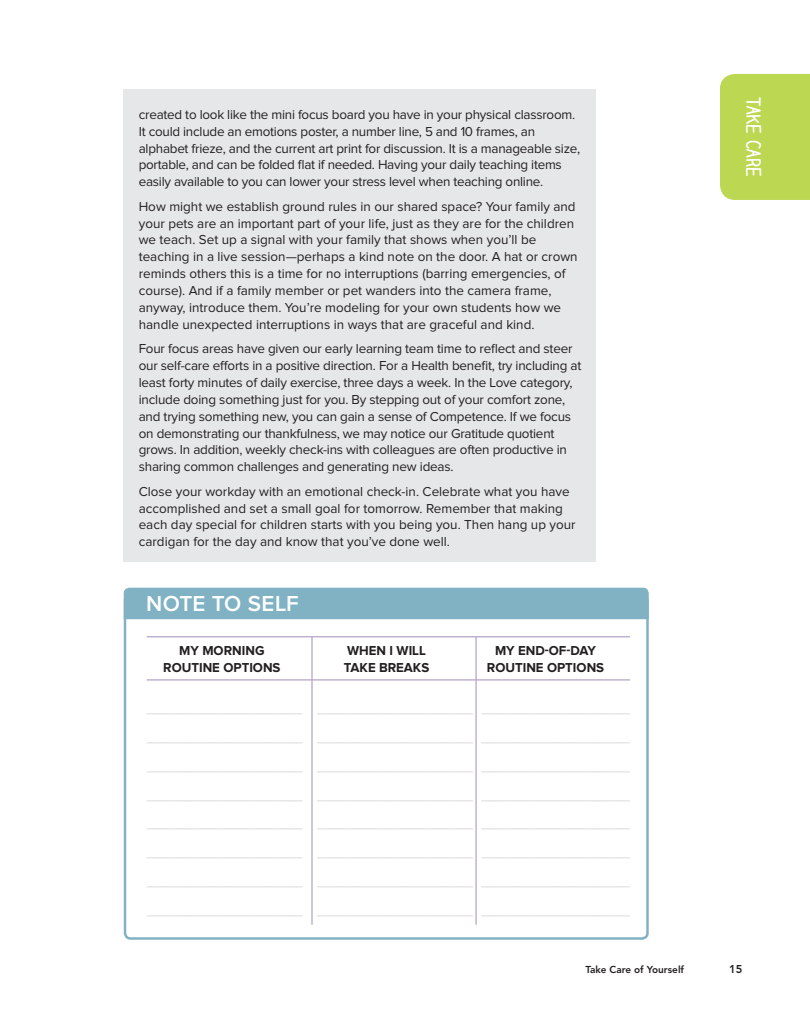
<style>
.page{position:relative;width:810px;height:1035px;background:#fff}
.page>*{position:absolute;margin:0;border:0;box-sizing:border-box;transform-origin:0 0}
.SE4_TI{font:600 22.5px "Proxima Nova";color:#fff}
.t1{font:700 18.75px "Claire Hand";letter-spacing:.005em;color:#fff}
.SE6_TEXT{font:13.5px/16.9px "Proxima Nova";letter-spacing:-.015em;color:#231f20}
.SE4_TEXT{font:13.5px "Proxima Nova";color:#d1d2d4}
.SE4_TEXT-2{font:700 13.5px/17.5px "Proxima Nova";color:#231f20;text-align:center}
.t2{font:800 11.25px "Avenir LT Std";color:#231f20}
.t3{font:800 10px "Avenir LT Std";color:#231f20}
</style>
<div class="page">
<div style="left:720px;top:74px;width:90px;height:126px;background:#bcd752"></div>
<div style="left:124px;top:89px;width:472px;height:473px;background:#e6e7e9"></div>
<hr style="left:147px;top:636px;width:165px;height:1px;background:#a18db8">
<hr style="left:312px;top:636px;width:164px;height:1px;background:#a18db8">
<hr style="left:476px;top:636px;width:154px;height:1px;background:#a18db8">
<hr style="left:147px;top:680px;width:165px;height:1px;background:#a18db8">
<hr style="left:312px;top:680px;width:164px;height:1px;background:#a18db8">
<hr style="left:476px;top:680px;width:154px;height:1px;background:#a18db8">
<hr style="left:312px;top:637px;width:1px;height:43px;background:#a18db8">
<hr style="left:312px;top:680px;width:1px;height:245px;background:#a18db8">
<hr style="left:476px;top:637px;width:1px;height:43px;background:#a18db8">
<hr style="left:476px;top:680px;width:1px;height:245px;background:#a18db8">
<div style="left:124px;top:588px;width:525px;height:31px;background:#80b2c4"></div>
<p class="SE6_TEXT" style="left:139px;top:106px;width:443px">created to look like the mini focus board you have in your physical classroom.<br>It could include an emotions poster, a number line, 5 and 10 frames, an alphabet frieze, and the current art print for discussion. It is a manageable size, portable, and can be folded flat if needed. Having your daily teaching items easily available to you can lower your stress level when teaching online.</p>
<p class="SE6_TEXT" style="left:139px;top:198px;width:440px">How might we establish ground rules in our shared space? Your family and your pets are an important part of your life, just as they are for the children we teach. Set up a signal with your family that shows when you’ll be teaching in a live session—perhaps a kind note on the door. A hat or crown reminds others this is a time for no interruptions (barring emergencies, of course). And if a family member or pet wanders into the camera frame, anyway, introduce them. You’re modeling for your own students how we handle unexpected interruptions in ways that are graceful and kind.</p>
<p class="SE6_TEXT" style="left:139px;top:341px;width:444px">Four focus areas have given our early learning team time to reflect and steer our self-care efforts in a positive direction. For a Health benefit, try including at least forty minutes of daily exercise, three days a week. In the Love category, include doing something just for you. By stepping out of your comfort zone, and trying something new, you can gain a sense of Competence. If we focus on demonstrating our thankfulness, we may notice our Gratitude quotient grows. In addition, weekly check-ins with colleagues are often productive in sharing common challenges and generating new ideas.</p>
<p class="SE6_TEXT" style="left:139px;top:483px;width:438px">Close your workday with an emotional check-in. Celebrate what you have accomplished and set a small goal for tomorrow. Remember that making each day special for children starts with you being you. Then hang up your cardigan for the day and know that you’ve done well.</p>
<p class="SE4_TI" style="left:146px;top:593px;width:154px">NOTE TO SELF</p>
<p class="SE4_TEXT-2" style="left:163px;top:642px;width:119px">MY MORNING<br>ROUTINE OPTIONS</p>
<p class="SE4_TEXT-2" style="left:344px;top:642px;width:87px;text-align:left">WHEN I WILL<br>TAKE BREAKS</p>
<p class="SE4_TEXT-2" style="left:487px;top:642px;width:119px">MY END-OF-DAY<br>ROUTINE OPTIONS</p>
<p class="SE4_TEXT" style="left:147px;top:703px;width:157px">_____________________</p>
<p class="SE4_TEXT" style="left:147px;top:731px;width:157px">_____________________</p>
<p class="SE4_TEXT" style="left:147px;top:760px;width:157px">_____________________</p>
<p class="SE4_TEXT" style="left:147px;top:789px;width:157px">_____________________</p>
<p class="SE4_TEXT" style="left:147px;top:818px;width:157px">_____________________</p>
<p class="SE4_TEXT" style="left:147px;top:846px;width:157px">_____________________</p>
<p class="SE4_TEXT" style="left:147px;top:875px;width:157px">_____________________</p>
<p class="SE4_TEXT" style="left:147px;top:904px;width:157px">_____________________</p>
<p class="SE4_TEXT" style="left:317px;top:703px;width:157px">_____________________</p>
<p class="SE4_TEXT" style="left:317px;top:731px;width:157px">_____________________</p>
<p class="SE4_TEXT" style="left:317px;top:760px;width:157px">_____________________</p>
<p class="SE4_TEXT" style="left:317px;top:789px;width:157px">_____________________</p>
<p class="SE4_TEXT" style="left:317px;top:818px;width:157px">_____________________</p>
<p class="SE4_TEXT" style="left:317px;top:846px;width:157px">_____________________</p>
<p class="SE4_TEXT" style="left:317px;top:875px;width:157px">_____________________</p>
<p class="SE4_TEXT" style="left:317px;top:904px;width:157px">_____________________</p>
<p class="SE4_TEXT" style="left:481px;top:703px;width:150px">____________________</p>
<p class="SE4_TEXT" style="left:481px;top:731px;width:150px">____________________</p>
<p class="SE4_TEXT" style="left:481px;top:760px;width:150px">____________________</p>
<p class="SE4_TEXT" style="left:481px;top:789px;width:150px">____________________</p>
<p class="SE4_TEXT" style="left:481px;top:818px;width:150px">____________________</p>
<p class="SE4_TEXT" style="left:481px;top:846px;width:150px">____________________</p>
<p class="SE4_TEXT" style="left:481px;top:875px;width:150px">____________________</p>
<p class="SE4_TEXT" style="left:481px;top:904px;width:150px">____________________</p>
<h2 class="t1" style="left:767px;top:97px;width:81px;rotate:90deg">Take Care</h2>
<p class="t3" style="left:585px;top:964px;width:100px">Take Care of Yourself</p>
<p class="t2" style="left:729px;top:962px;width:15px">15</p>
</div>
